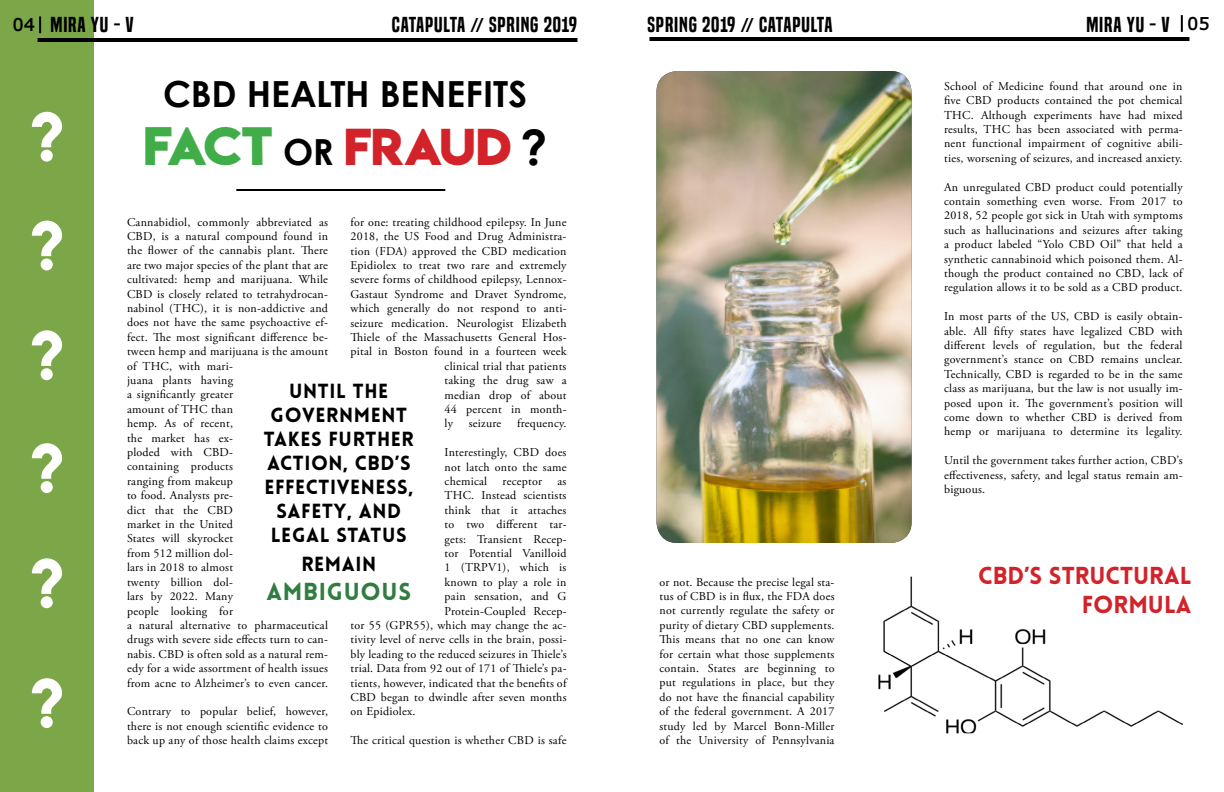
<style>
.page{position:relative;width:1224px;height:792px;background:#fff}
.page>*{position:absolute;margin:0;border:0;box-sizing:border-box;transform-origin:0 0}
.t1{font:60px/108.8px "Lemon Milk";color:#fff}
.t2{font:46px "Lemon Milkbold";letter-spacing:-.01em;color:#d2232a}
.t3{font:700 36px "Century Gothic";color:#000}
.t4{font:900 24px/28.8px "Lovelo";color:#d2232a;text-align:right}
.t5{font:900 24px "Lovelo";letter-spacing:.03em;color:#317c41}
.t6{font:900 20px/24px "Lovelo";letter-spacing:.03em;color:#000;text-align:center}
.t7{font:20px "Built Titling Sb";letter-spacing:.04em;color:#000;scale:1.05 1}
.t8{font:700 18px "AP Hont";color:#000}
.t9{font:12px/14.4px "Adobe Garamond Pro";letter-spacing:.02em;color:#000;text-align:justify}
.s1{font-family:"Bebas Neue"}
.s2{font-family:"AP Hont";font-weight:700;font-size:18px}
.s3{font-size:48px;color:#41ad49}
.s4{font-family:"Century Gothic";font-weight:700;font-size:36px;color:#000}
.s5{font-family:"Century Gothic";font-weight:700;font-size:48px;color:#000}
</style>
<div class="page">
<div style="left:0;top:0;width:94px;height:792px;background:#7ba748"></div>
<hr style="left:236px;top:189px;width:209px;height:2px;background:#000">
<hr style="left:38px;top:38px;width:540px;height:4px;background:#000">
<svg style="left:39px;top:16px;width:2px;height:17px"></svg>
<img style="left:656px;top:71px;width:256px;height:472px">
<img style="left:878px;top:577px;width:305px;height:156px">
<hr style="left:649px;top:37px;width:540px;height:4px;background:#000">
<svg style="left:1181px;top:15px;width:2px;height:17px"></svg>
<h3 class="t8" style="left:12px;top:12px;width:24px">04</h3>
<h3 class="t7" style="left:392px;top:12px;width:178px">CATAPULTA <span class="s1">//</span> SPRING 2019</h3>
<h3 class="t7" style="left:50px;top:12px;width:81px">MIRA YU - V</h3>
<h3 class="t7" style="left:647px;top:12px;width:178px">SPRING 2019 <span class="s1">//</span> CATAPULTA</h3>
<h3 class="t7" style="left:1086px;top:12px;width:119px">MIRA YU - V <span class="s2">05</span></h3>
<h1 class="t1" style="left:31px;top:82px;width:34px">? ?</h1>
<h1 class="t1" style="left:31px;top:298px;width:34px;line-height:112.9px">? ?</h1>
<h1 class="t1" style="left:31px;top:523px;width:34px;line-height:119.9px">? ?</h1>
<h3 class="t3" style="left:163px;top:67px;width:366px">CBD HEALTH BENEFITS</h3>
<h2 class="t2" style="left:143px;top:113px;width:406px"><span class="s3">FACT</span> <span class="s4">OR</span> FRAUD <span class="s5">?</span></h2>
<p class="t9" style="left:127px;top:215px;width:203px;text-align:left">Cannabidiol, commonly abbreviated as<br>CBD, is a natural compound found in the flower of the cannabis plant. There are two major species of the plant that are cultivated: hemp and marijuana. While<br>CBD is closely related to tetrahydrocan&shy;nabinol (THC), it is non-addictive and does not have the same psychoactive ef&shy;fect. The most significant difference be&shy;tween hemp and marijuana is the amount of THC, with mari-<br>juana plants having<br>a significantly greater<br>amount of THC than<br>hemp. As of recent,<br>the market has ex-<br>ploded with CBD-<br>containing products<br>ranging from makeup<br>to food. Analysts pre-<br>dict that the CBD<br>market in the United<br>States will skyrocket<br>from 512 million dol-<br>lars in 2018 to almost<br>twenty billion dol-<br>lars by 2022. Many<br>people looking for<br>a natural alternative to pharmaceutical drugs with severe side effects turn to can&shy;nabis. CBD is often sold as a natural rem&shy;edy for a wide assortment of health issues from acne to Alzheimer’s to even cancer.</p>
<p class="t9" style="left:127px;top:705px;width:203px">Contrary to popular belief, however, there is not enough scientific evidence to back up any of those health claims except</p>
<p class="t9" style="left:351px;top:215px;width:218px">for one: treating childhood epilepsy. In June</p>
<p class="t9" style="left:351px;top:230px;width:217px">2018, the US Food and Drug Administra-</p>
<p class="t9" style="left:351px;top:244px;width:218px">tion (FDA) approved the CBD medication</p>
<p class="t9" style="left:351px;top:258px;width:217px">Epidiolex to treat two rare and extremely</p>
<p class="t9" style="left:351px;top:273px;width:217px">severe forms of childhood epilepsy, Lennox-</p>
<p class="t9" style="left:351px;top:287px;width:217px">Gastaut Syndrome and Dravet Syndrome,</p>
<p class="t9" style="left:351px;top:302px;width:217px">which generally do not respond to anti-</p>
<p class="t9" style="left:351px;top:316px;width:218px">seizure medication. Neurologist Elizabeth</p>
<p class="t9" style="left:351px;top:330px;width:218px">Thiele of the Massachusetts General Hos-</p>
<p class="t9" style="left:351px;top:345px;width:218px">pital in Boston found in a fourteen week</p>
<p class="t9" style="left:445px;top:359px;width:123px">clinical trial that patients</p>
<p class="t9" style="left:445px;top:374px;width:123px">taking the drug saw a</p>
<p class="t9" style="left:445px;top:388px;width:123px">median drop of about</p>
<p class="t9" style="left:445px;top:402px;width:123px">44 percent in month-</p>
<p class="t9" style="left:445px;top:417px;width:10px">ly</p>
<p class="t9" style="left:469px;top:417px;width:34px">seizure</p>
<p class="t9" style="left:517px;top:417px;width:51px">frequency.</p>
<p class="t9" style="left:445px;top:446px;width:123px">Interestingly, CBD does not latch onto the same chemical</p>
<h3 class="t6" style="left:264px;top:379px;width:152px">UNTIL THE<br>GOVERNMENT<br>TAKES FURTHER<br>ACTION, CBD’S<br>EFFECTIVENESS,<br>SAFETY, AND<br>LEGAL STATUS</h3>
<h3 class="t6" style="left:301px;top:552px;width:76px">REMAIN</h3>
<h3 class="t5" style="left:267px;top:576px;width:146px">AMBIGUOUS</h3>
<p class="t9" style="left:503px;top:474px;width:41px">receptor</p>
<p class="t9" style="left:558px;top:474px;width:10px">as</p>
<p class="t9" style="left:445px;top:489px;width:123px">THC. Instead scientists</p>
<p class="t9" style="left:445px;top:503px;width:123px">think that it attaches</p>
<p class="t9" style="left:445px;top:518px;width:123px">to two different tar-</p>
<p class="t9" style="left:445px;top:532px;width:123px">gets: Transient Recep-</p>
<p class="t9" style="left:445px;top:546px;width:123px">tor Potential Vanilloid</p>
<p class="t9" style="left:445px;top:561px;width:123px">1 (TRPV1), which is</p>
<p class="t9" style="left:445px;top:575px;width:123px">known to play a role in</p>
<p class="t9" style="left:445px;top:590px;width:123px">pain sensation, and G</p>
<p class="t9" style="left:445px;top:604px;width:123px">Protein-Coupled Recep-</p>
<p class="t9" style="left:351px;top:618px;width:218px">tor 55 (GPR55), which may change the ac-</p>
<p class="t9" style="left:351px;top:633px;width:218px">tivity level of nerve cells in the brain, possi-</p>
<p class="t9" style="left:351px;top:647px;width:218px">bly leading to the reduced seizures in Thiele’s</p>
<p class="t9" style="left:351px;top:662px;width:218px">trial. Data from 92 out of 171 of Thiele’s pa-</p>
<p class="t9" style="left:351px;top:676px;width:217px">tients, however, indicated that the benefits of</p>
<p class="t9" style="left:351px;top:690px;width:218px">CBD began to dwindle after seven months</p>
<p class="t9" style="left:351px;top:705px;width:66px">on Epidiolex.</p>
<p class="t9" style="left:351px;top:734px;width:217px">The critical question is whether CBD is safe</p>
<p class="t9" style="left:660px;top:575px;width:177px">or not. Because the precise legal sta&shy;tus of CBD is in flux, the FDA does not currently regulate the safety or purity of dietary CBD supplements.<br>This means that no one can know for certain what those supplements contain. States are beginning to put regulations in place, but they do not have the financial capability of the federal government. A 2017 study led by Marcel Bonn-Miller of the University of Pennsylvania</p>
<p class="t9" style="left:944px;top:79px;width:240px">School of Medicine found that around one in five CBD products contained the pot chemical THC. Although experiments have had mixed results, THC has been associated with perma&shy;nent functional impairment of cognitive abili&shy;ties, worsening of seizures, and increased anxiety.</p>
<p class="t9" style="left:944px;top:180px;width:240px">An unregulated CBD product could potentially contain something even worse. From 2017 to 2018, 52 people got sick in Utah with symptoms such as hallucinations and seizures after taking a product labeled “Yolo CBD Oil” that held a synthetic cannabinoid which poisoned them. Al&shy;though the product contained no CBD, lack of regulation allows it to be sold as a CBD product.</p>
<p class="t9" style="left:944px;top:310px;width:240px">In most parts of the US, CBD is easily obtain&shy;able. All fifty states have legalized CBD with different levels of regulation, but the federal government’s stance on CBD remains unclear.<br>Technically, CBD is regarded to be in the same class as marijuana, but the law is not usually im&shy;posed upon it. The government’s position will come down to whether CBD is derived from hemp or marijuana to determine its legality.</p>
<p class="t9" style="left:944px;top:454px;width:240px">Until the government takes further action, CBD’s effectiveness, safety, and legal status remain am&shy;biguous.</p>
<h3 class="t4" style="left:978px;top:562px;width:215px">CBD’S STRUCTURAL<br>FORMULA</h3>
</div>
